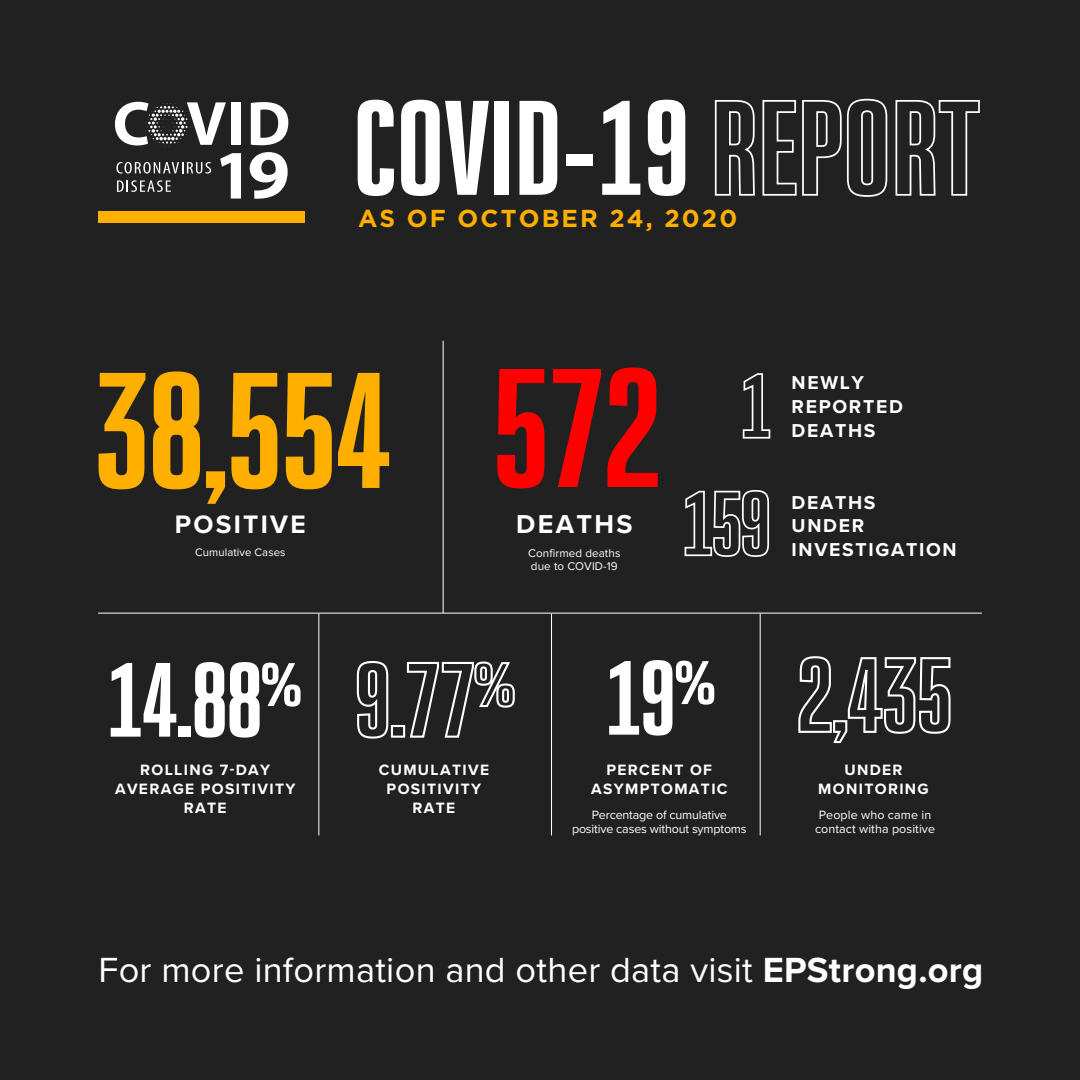
<style>
.page{position:relative;width:1080px;height:1080px;background:#212121}
.page>*{position:absolute;margin:0;border:0;box-sizing:border-box;transform-origin:0 0}
.t1{font:900 147px "Bw Stretch";color:#f00}
.t2{font:900 143.3px "Bw Stretch";color:#ffaf00}
.t3{font:900 117px "Bw Stretch";color:#fff}
.t4{font:900 91.8px "Bw Stretch";color:#fff}
.t5{font:36.2px "Proxima Nova";letter-spacing:.005em;color:#fff}
.t6{font:700 26.9px "Proxima Nova";letter-spacing:.085em;color:#fff}
.t7{font:700 26.2px "Proxima Nova";letter-spacing:.085em;color:#fff}
.t8{font:700 24.5px "Gotham";letter-spacing:.085em;color:#ffaf00}
.t9{font:700 19.4px/23.7px "Proxima Nova";letter-spacing:.085em;color:#fff}
.t10{font:700 15.5px/19px "Proxima Nova";letter-spacing:.085em;color:#fff;text-align:center}
.t11{font:12.5px/13.2px "Proxima Nova";letter-spacing:-.015em;color:#fff;text-align:center}
.t12{font:12.5px/13.2px "Proxima Nova";letter-spacing:.005em;color:#fff;text-align:center}
.t13{font:11.6px/13px "Proxima Nova";letter-spacing:.005em;color:#fff}
.t14{font:11.4px "Proxima Nova";letter-spacing:.005em;color:#fff}
.s1{font-weight:700}
</style>
<div class="page">
<svg style="left:714px;top:100px;width:41px;height:96px"></svg>
<svg style="left:762px;top:98px;width:126px;height:99px"></svg>
<svg style="left:895px;top:100px;width:85px;height:96px"></svg>
<div style="left:98px;top:211px;width:207px;height:12px;background:#ffaf00"></div>
<svg style="left:220px;top:153px;width:21px;height:46px"></svg>
<svg style="left:250px;top:152px;width:38px;height:47px"></svg>
<svg style="left:116px;top:162px;width:95px;height:12px"></svg>
<svg style="left:117px;top:180px;width:54px;height:12px"></svg>
<svg style="left:251px;top:102px;width:37px;height:43px"></svg>
<div style="left:231px;top:102px;width:10px;height:43px;background:#fff"></div>
<svg style="left:115px;top:102px;width:111px;height:45px"></svg>
<hr style="left:98px;top:613px;width:884px;height:1px;background:#fff">
<svg style="left:742px;top:373px;width:29px;height:66px"></svg>
<svg style="left:684px;top:490px;width:86px;height:67px"></svg>
<hr style="left:443px;top:341px;width:1px;height:272px;background:#fff">
<svg style="left:798px;top:656px;width:153px;height:88px"></svg>
<hr style="left:760px;top:614px;width:1px;height:221px;background:#fff">
<svg style="left:356px;top:661px;width:33px;height:78px"></svg>
<div style="left:391px;top:725px;width:14px;height:13px;border:2px solid #fff"></div>
<svg style="left:406px;top:661px;width:109px;height:77px"></svg>
<hr style="left:551px;top:614px;width:1px;height:221px;background:#fff">
<hr style="left:318px;top:614px;width:1px;height:221px;background:#fff">
<h3 class="t3" style="left:353px;top:71px;width:339px">COVID-19</h3>
<h3 class="t8" style="left:358px;top:204px;width:381px">AS OF OCTOBER 24, 2020</h3>
<h1 class="t1" style="left:492px;top:331px;width:172px">572</h1>
<h3 class="t6" style="left:516px;top:504px;width:118px">DEATHS</h3>
<p class="t13" style="left:528px;top:546px;width:94px">Confirmed deaths due to COVID-19</p>
<h2 class="t2" style="left:93px;top:336px;width:300px">38,554</h2>
<h3 class="t7" style="left:175px;top:505px;width:132px">POSITIVE</h3>
<p class="t9" style="left:792px;top:371px;width:113px">NEWLY<br>REPORTED<br>DEATHS</p>
<p class="t9" style="left:792px;top:490px;width:85px">DEATHS<br>UNDER</p>
<p class="t14" style="left:195px;top:544px;width:92px">Cumulative Cases</p>
<p class="t9" style="left:792px;top:537px;width:166px">INVESTIGATION</p>
<h3 class="t4" style="left:107px;top:639px;width:196px">14.88<sup>%</sup></h3>
<p class="t10" style="left:115px;top:760px;width:182px">ROLLING 7-DAY<br>AVERAGE POSITIVITY<br>RATE</p>
<p class="t10" style="left:379px;top:760px;width:112px">CUMULATIVE<br>POSITIVITY<br>RATE</p>
<h3 class="t4" style="left:605px;top:637px;width:112px">19<sup>%</sup></h3>
<p class="t10" style="left:591px;top:760px;width:138px">PERCENT OF<br>ASYMPTOMATIC</p>
<p class="t11" style="left:572px;top:808px;width:176px">Percentage of cumulative positive cases without symptoms</p>
<p class="t10" style="left:818px;top:760px;width:112px">UNDER<br>MONITORING</p>
<p class="t12" style="left:815px;top:808px;width:122px">People who came in contact witha positive</p>
<h3 class="t5" style="left:99px;top:943px;width:886px">For more information and other data visit <span class="s1">EPStrong.org</span></h3>
</div>
